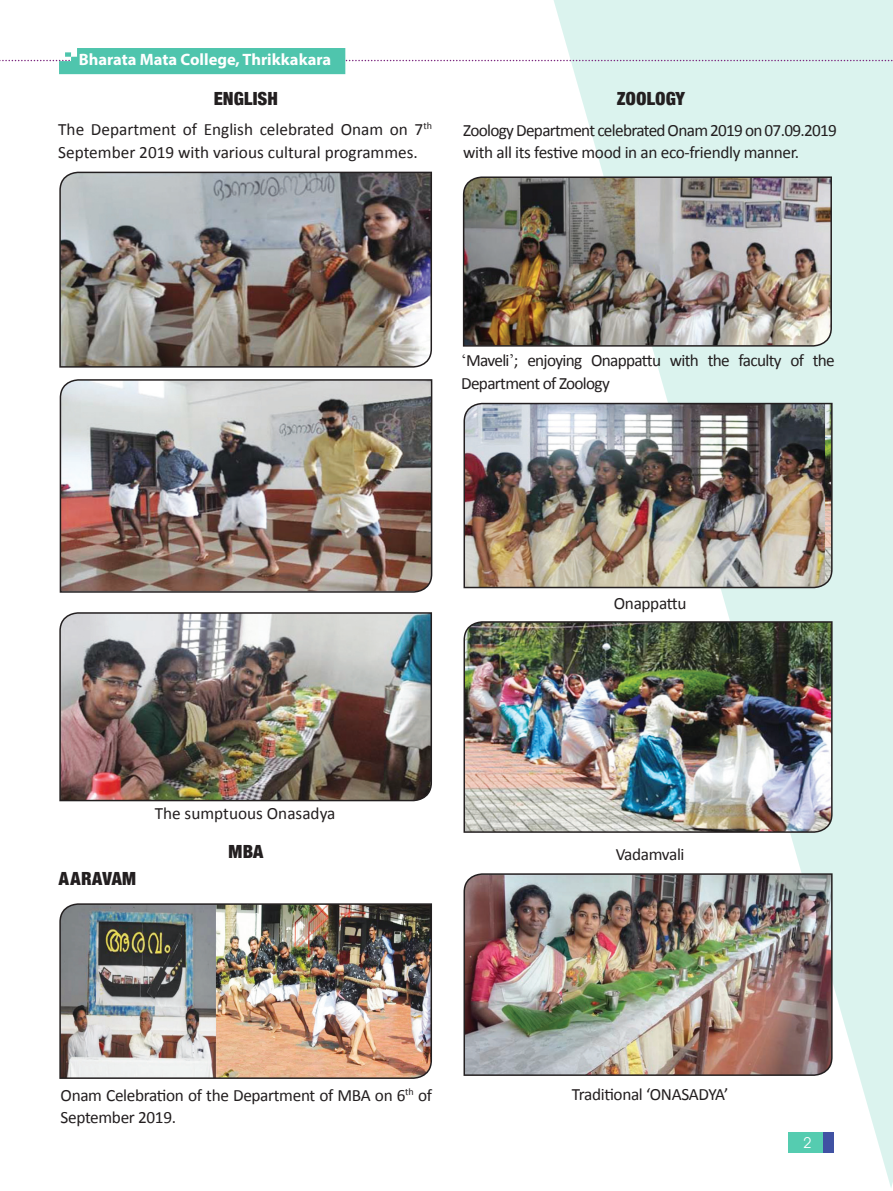
<style>
.page{position:relative;width:893px;height:1191px;background:#fff}
.page>*{position:absolute;margin:0;border:0;box-sizing:border-box;transform-origin:0 0}
.t1{font:900 19.5px "Helvet Cnd";color:#231f20}
.t2{font:17.25px/22.5px "Calibri";letter-spacing:-.04em;color:#231f20}
.t3{font:17.25px/22.5px "Calibri";color:#231f20}
.t4{font:17.25px/22.5px "Calibri";letter-spacing:-.02em;color:#231f20}
.t5{font:700 16.5px "Myriad Pro";color:#fff}
.t6{font:15px "Avant Garde IT Cby BT";color:#fff}
.s1{font-family:"Times New Roman"}
</style>
<div class="page">
<img style="left:0;top:0;width:893px;height:1188px">
<div style="left:789px;top:1131px;width:37px;height:21px;background:#55ccb0"></div>
<div style="left:824px;top:1131px;width:10px;height:21px;background:#4052a3"></div>
<p class="t5" style="left:79px;top:49px;width:254px">Bharata Mata College, Thrikkakara</p>
<p class="t1" style="left:214px;top:88px;width:66px">ENGLISH</p>
<p class="t1" style="left:617px;top:88px;width:70px">ZOOLOGY</p>
<p class="t3" style="left:58px;top:118px;width:375px">The Department of English celebrated Onam on 7<sup>th<br></sup>September 2019 with various cultural programmes.</p>
<p class="t2" style="left:463px;top:119px;width:375px">Zoology Department celebrated Onam 2019 on 07.09.2019 with all its festive mood in an eco-friendly manner.</p>
<p class="t2" style="left:461px;top:349px;width:375px"><span class="s1">‘</span>Maveli<span class="s1">’</span>; enjoying Onappattu with the faculty of the<br>Department of Zoology</p>
<p class="t3" style="left:155px;top:802px;width:182px">The sumptuous Onasadya</p>
<p class="t1" style="left:59px;top:868px;width:66px">AARAVAM</p>
<p class="t1" style="left:229px;top:841px;width:36px">MBA</p>
<p class="t4" style="left:61px;top:1084px;width:373px">Onam Celebration of the Department of MBA on 6<sup>th</sup> of<br>September 2019.</p>
<p class="t4" style="left:614px;top:592px;width:74px">Onappattu</p>
<p class="t4" style="left:616px;top:842px;width:70px">Vadamvali</p>
<p class="t4" style="left:572px;top:1083px;width:158px">Traditional ‘ONASADYA’</p>
<p class="t6" style="left:803px;top:1133px;width:10px">2</p>
</div>
